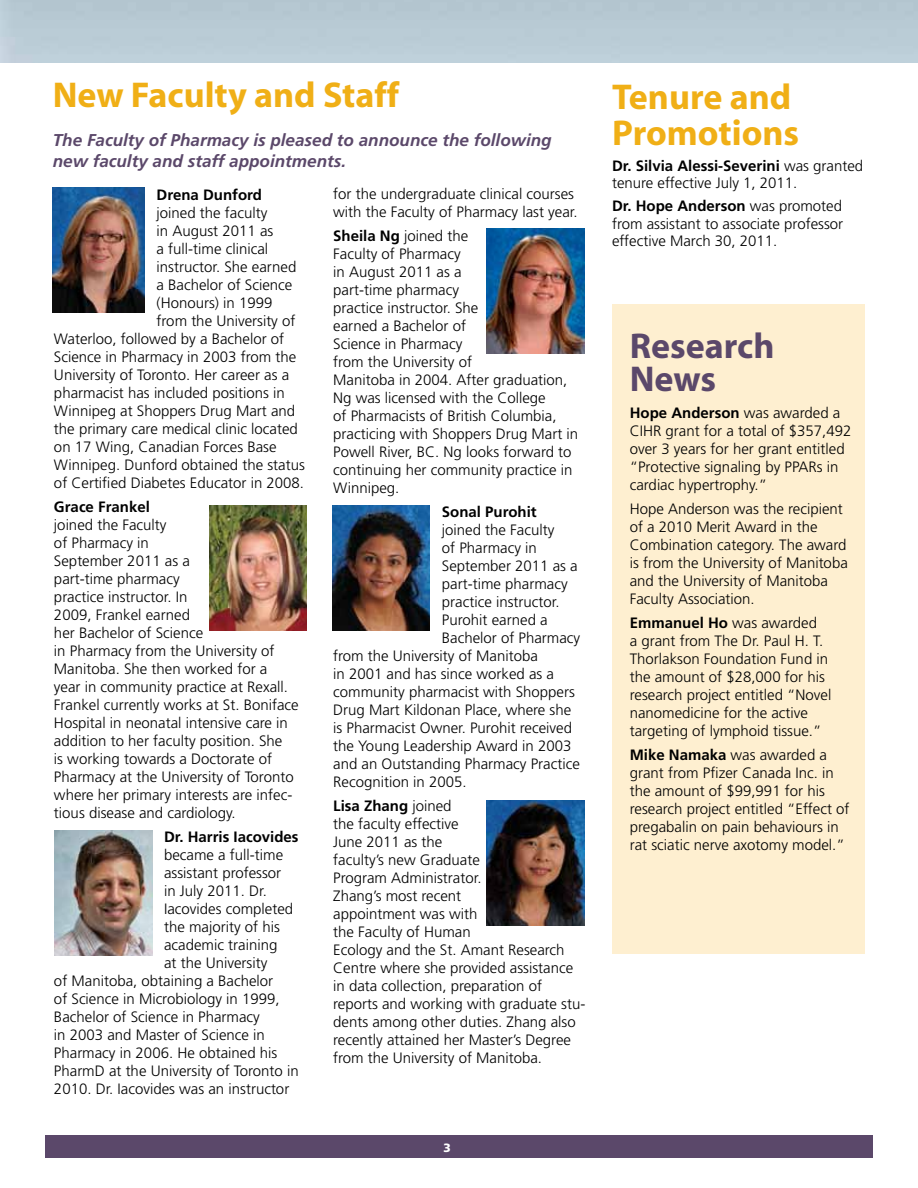
<style>
.page{position:relative;width:918px;height:1188px;background:#fff}
.page>*{position:absolute;margin:0;border:0;box-sizing:border-box;transform-origin:0 0}
.t1{font:700 36px/36px "Myriad";color:#f0af16}
.t2{font:700 36px/33px "Myriad";color:#5b486a}
.t3{font:italic 700 17.1px/20.5px "Frutiger";color:#5b486a}
.t4{font:300 15px/18px "Frutiger";color:#000}
.t5{font:700 15px "Frutiger";color:#000}
.t6{font:900 12px "Frutiger";color:#fff}
.s1{font-weight:700}
</style>
<div class="page">
<div style="left:45px;top:1136px;width:828px;height:22px;background:#5b486a"></div>
<img style="left:53px;top:187px;width:92px;height:125px">
<img style="left:210px;top:506px;width:97px;height:125px">
<img style="left:55px;top:831px;width:97px;height:124px">
<img style="left:487px;top:229px;width:97px;height:125px">
<img style="left:333px;top:506px;width:97px;height:125px">
<img style="left:487px;top:800px;width:97px;height:125px">
<div style="left:612px;top:304px;width:253px;height:649px;background:#feefd0"></div>
<h1 class="t1" style="left:53px;top:79px;width:348px">New Faculty and Staff</h1>
<p class="t3" style="left:53px;top:130px;width:500px">The Faculty of Pharmacy is pleased to announce the following new faculty and staff appointments.</p>
<p class="t4" style="left:333px;top:185px;width:246px">for the undergraduate clinical courses with the Faculty of Pharmacy last year.</p>
<p class="t4" style="left:333px;top:227px;width:247px"><span class="s1">Sheila Ng</span> joined the<br>Faculty of Pharmacy<br>in August 2011 as a<br>part-time pharmacy<br>practice instructor. She<br>earned a Bachelor of<br>Science in Pharmacy<br>from the University of<br>Manitoba in 2004. After graduation,<br>Ng was licensed with the College<br>of Pharmacists of British Columbia, practicing with Shoppers Drug Mart in<br>Powell River, BC. Ng looks forward to continuing her community practice in<br>Winnipeg.</p>
<p class="t5" style="left:442px;top:503px;width:96px">Sonal Purohit</p>
<p class="t4" style="left:442px;top:521px;width:114px">joined the Faculty</p>
<p class="t4" style="left:442px;top:539px;width:96px">of Pharmacy in</p>
<p class="t4" style="left:442px;top:557px;width:137px">September 2011 as a</p>
<p class="t4" style="left:442px;top:575px;width:127px">part-time pharmacy</p>
<p class="t4" style="left:442px;top:593px;width:119px">practice instructor.</p>
<p class="t4" style="left:442px;top:611px;width:107px">Purohit earned a</p>
<p class="t4" style="left:442px;top:629px;width:140px">Bachelor of Pharmacy</p>
<p class="t4" style="left:333px;top:647px;width:206px">from the University of Manitoba</p>
<p class="t4" style="left:333px;top:665px;width:222px">in 2001 and has since worked as a</p>
<p class="t4" style="left:333px;top:683px;width:243px">community pharmacist with Shoppers</p>
<p class="t4" style="left:333px;top:701px;width:240px">Drug Mart Kildonan Place, where she</p>
<p class="t4" style="left:333px;top:719px;width:240px">is Pharmacist Owner. Purohit received</p>
<p class="t4" style="left:333px;top:737px;width:240px">the Young Leadership Award in 2003</p>
<p class="t4" style="left:333px;top:755px;width:248px">and an Outstanding Pharmacy Practice</p>
<p class="t4" style="left:333px;top:773px;width:135px">Recognition in 2005.</p>
<p class="t4" style="left:333px;top:797px;width:254px"><span class="s1">Lisa Zhang</span> joined<br>the faculty effective<br>June 2011 as the<br>faculty’s new Graduate<br>Program Administrator.<br>Zhang’s most recent<br>appointment was with<br>the Faculty of Human<br>Ecology and the St. Amant Research<br>Centre where she provided assistance in data collection, preparation of reports and working with graduate stu&shy;dents among other duties. Zhang also recently attained her Master’s Degree from the University of Manitoba.</p>
<p class="t5" style="left:157px;top:186px;width:107px">Drena Dunford</p>
<p class="t4" style="left:157px;top:204px;width:112px">joined the faculty</p>
<p class="t4" style="left:157px;top:222px;width:118px">in August 2011 as</p>
<p class="t4" style="left:157px;top:240px;width:113px">a full-time clinical</p>
<p class="t4" style="left:157px;top:258px;width:141px">instructor. She earned</p>
<p class="t4" style="left:157px;top:276px;width:137px">a Bachelor of Science</p>
<p class="t4" style="left:157px;top:294px;width:117px">(Honours) in 1999</p>
<p class="t4" style="left:157px;top:312px;width:140px">from the University of</p>
<p class="t4" style="left:54px;top:330px;width:232px">Waterloo, followed by a Bachelor of</p>
<p class="t4" style="left:54px;top:348px;width:244px">Science in Pharmacy in 2003 from the</p>
<p class="t4" style="left:54px;top:366px;width:237px">University of Toronto. Her career as a</p>
<p class="t4" style="left:54px;top:384px;width:232px">pharmacist has included positions in</p>
<p class="t4" style="left:54px;top:402px;width:243px">Winnipeg at Shoppers Drug Mart and</p>
<p class="t4" style="left:54px;top:420px;width:245px">the primary care medical clinic located</p>
<p class="t4" style="left:54px;top:438px;width:224px">on 17 Wing, Canadian Forces Base</p>
<p class="t4" style="left:54px;top:456px;width:252px">Winnipeg. Dunford obtained the status</p>
<p class="t4" style="left:54px;top:474px;width:252px">of Certified Diabetes Educator in 2008.</p>
<p class="t5" style="left:54px;top:498px;width:97px">Grace Frankel</p>
<p class="t4" style="left:54px;top:516px;width:246px">joined the Faculty<br>of Pharmacy in<br>September 2011 as a<br>part-time pharmacy<br>practice instructor. In<br>2009, Frankel earned<br>her Bachelor of Science<br>in Pharmacy from the University of<br>Manitoba. She then worked for a<br>year in community practice at Rexall.<br>Frankel currently works at St. Boniface<br>Hospital in neonatal intensive care in addition to her faculty position. She<br>is working towards a Doctorate of<br>Pharmacy at the University of Toronto where her primary interests are infec&shy;tious disease and cardiology.</p>
<p class="t5" style="left:164px;top:828px;width:136px">Dr. Harris Iacovides</p>
<p class="t4" style="left:164px;top:846px;width:121px">became a full-time</p>
<p class="t4" style="left:164px;top:864px;width:119px">assistant professor</p>
<p class="t4" style="left:164px;top:882px;width:104px">in July 2011. Dr.</p>
<p class="t4" style="left:164px;top:900px;width:131px">Iacovides completed</p>
<p class="t4" style="left:164px;top:918px;width:117px">the majority of his</p>
<p class="t4" style="left:164px;top:936px;width:115px">academic training</p>
<p class="t4" style="left:164px;top:954px;width:105px">at the University</p>
<p class="t4" style="left:54px;top:972px;width:221px">of Manitoba, obtaining a Bachelor</p>
<p class="t4" style="left:54px;top:990px;width:227px">of Science in Microbiology in 1999,</p>
<p class="t4" style="left:54px;top:1008px;width:207px">Bachelor of Science in Pharmacy</p>
<p class="t4" style="left:54px;top:1026px;width:212px">in 2003 and Master of Science in</p>
<p class="t4" style="left:54px;top:1044px;width:225px">Pharmacy in 2006. He obtained his</p>
<p class="t4" style="left:54px;top:1062px;width:246px">PharmD at the University of Toronto in</p>
<p class="t4" style="left:54px;top:1080px;width:237px">2010. Dr. Iacovides was an instructor</p>
<p class="t6" style="left:444px;top:1141px;width:9px">3</p>
<h1 class="t1" style="left:612px;top:80px;width:189px">Tenure and<br>Promotions</h1>
<p class="t4" style="left:612px;top:157px;width:253px;line-height:17.2px"><span class="s1">Dr. Silvia Alessi-Severini</span> was granted tenure effective July 1, 2011.</p>
<p class="t4" style="left:612px;top:198px;width:233px;line-height:17.2px;text-align:justify"><span class="s1">Dr. Hope Anderson</span> was promoted from assistant to associate professor effective March 30, 2011.</p>
<h1 class="t2" style="left:630px;top:330px;width:146px">Research<br>News</h1>
<p class="t4" style="left:630px;top:403px;width:223px"><span class="s1">Hope Anderson</span> was awarded a<br>CIHR grant for a total of $357,492 over 3 years for her grant entitled “Protective signaling by PPARs in cardiac hypertrophy.”</p>
<p class="t4" style="left:630px;top:499px;width:220px">Hope Anderson was the recipient of a 2010 Merit Award in the<br>Combination category. The award is from the University of Manitoba and the University of Manitoba<br>Faculty Association.</p>
<p class="t4" style="left:630px;top:614px;width:203px"><span class="s1">Emmanuel Ho</span> was awarded<br>a grant from The Dr. Paul H. T.<br>Thorlakson Foundation Fund in the amount of $28,000 for his research project entitled “Novel nanomedicine for the active targeting of lymphoid tissue.”</p>
<p class="t4" style="left:630px;top:746px;width:221px"><span class="s1">Mike Namaka</span> was awarded a grant from Pfizer Canada Inc. in the amount of $99,991 for his research project entitled “Effect of pregabalin on pain behaviours in rat sciatic nerve axotomy model.”</p>
</div>
